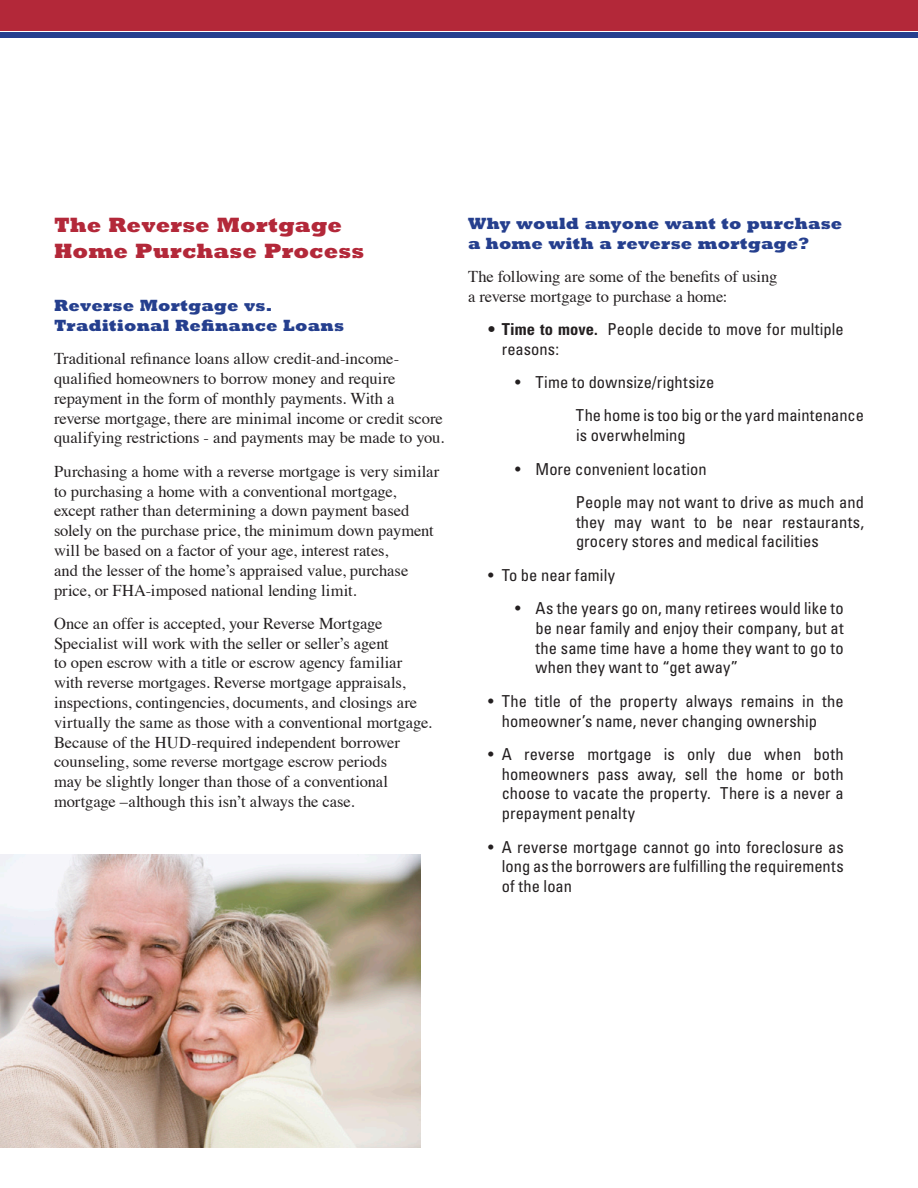
<style>
.page{position:relative;width:918px;height:1188px;background:#fff}
.page>*{position:absolute;margin:0;border:0;box-sizing:border-box;transform-origin:0 0}
.Interior_Copy_Head{font:800 21px/25.2px "Rockwell";letter-spacing:.005em;color:#b32839}
.MainCopy{font:16.5px/19.8px "Times";letter-spacing:-.005em;color:#231f20}
.Steps_Copy{font:condensed 16.5px/19.8px "Univers";letter-spacing:.005em;color:#231f20;text-align:justify}
.Interior_Copy_Head_s{font:800 16.5px/19.8px "Rockwell";letter-spacing:.015em;color:#253f8e}
.s1{font-weight:700}
</style>
<div class="page">
<div style="left:0;top:0;width:918px;height:31px;background:#b32839"></div>
<div style="left:0;top:32px;width:918px;height:6px;background:#253f8e"></div>
<img style="left:0;top:854px;width:421px;height:294px">
<p class="Interior_Copy_Head" style="left:54px;top:212px;width:312px">The Reverse Mortgage<br>Home Purchase Process</p>
<p class="Interior_Copy_Head_s" style="left:54px;top:295px;width:292px">Reverse Mortgage vs.<br>Traditional Refinance Loans</p>
<p class="MainCopy" style="left:54px;top:347px;width:392px">Traditional refinance loans allow credit-and-income&shy;qualified homeowners to borrow money and require repayment in the form of monthly payments. With a reverse mortgage, there are minimal income or credit score qualifying restrictions - and payments may be made to you.</p>
<p class="MainCopy" style="left:54px;top:460px;width:387px">Purchasing a home with a reverse mortgage is very similar to purchasing a home with a conventional mortgage, except rather than determining a down payment based solely on the purchase price, the minimum down payment will be based on a factor of your age, interest rates,<br>and the lesser of the home’s appraised value, purchase price, or FHA-imposed national lending limit.</p>
<p class="MainCopy" style="left:54px;top:612px;width:380px">Once an offer is accepted, your Reverse Mortgage Specialist will work with the seller or seller’s agent<br>to open escrow with a title or escrow agency familiar with reverse mortgages. Reverse mortgage appraisals, inspections, contingencies, documents, and closings are virtually the same as those with a conventional mortgage.<br>Because of the HUD-required independent borrower counseling, some reverse mortgage escrow periods<br>may be slightly longer than those of a conventional mortgage –although this isn’t always the case.</p>
<p class="Interior_Copy_Head_s" style="left:468px;top:213px;width:376px">Why would anyone want to purchase a home with a reverse mortgage?</p>
<p class="MainCopy" style="left:468px;top:265px;width:311px">The following are some of the benefits of using a reverse mortgage to purchase a home:</p>
<p class="Steps_Copy" style="left:502px;top:319px;width:344px;text-indent:-14px"><span class="s1">• Time to move.</span> People decide to move for multiple reasons:</p>
<p class="Steps_Copy" style="left:515px;top:372px;width:201px">• Time to downsize/rightsize</p>
<p class="Steps_Copy" style="left:576px;top:405px;width:289px">The home is too big or the yard maintenance is overwhelming</p>
<p class="Steps_Copy" style="left:515px;top:458px;width:193px">• More convenient location</p>
<p class="Steps_Copy" style="left:576px;top:492px;width:290px">People may not want to drive as much and they may want to be near restaurants, grocery stores and medical facilities</p>
<p class="Steps_Copy" style="left:488px;top:565px;width:128px">• To be near family</p>
<p class="Steps_Copy" style="left:536px;top:598px;width:310px;text-indent:-20px">• As the years go on, many retirees would like to be near family and enjoy their company, but at the same time have a home they want to go to when they want to “get away”</p>
<p class="Steps_Copy" style="left:502px;top:691px;width:343px;text-indent:-14px">• The title of the property always remains in the homeowner’s name, never changing ownership</p>
<p class="Steps_Copy" style="left:502px;top:744px;width:344px;text-indent:-14px">• A reverse mortgage is only due when both homeowners pass away, sell the home or both choose to vacate the property. There is a never a prepayment penalty</p>
<p class="Steps_Copy" style="left:502px;top:836px;width:344px;text-indent:-14px">• A reverse mortgage cannot go into foreclosure as long as the borrowers are fulfilling the requirements of the loan</p>
</div>
